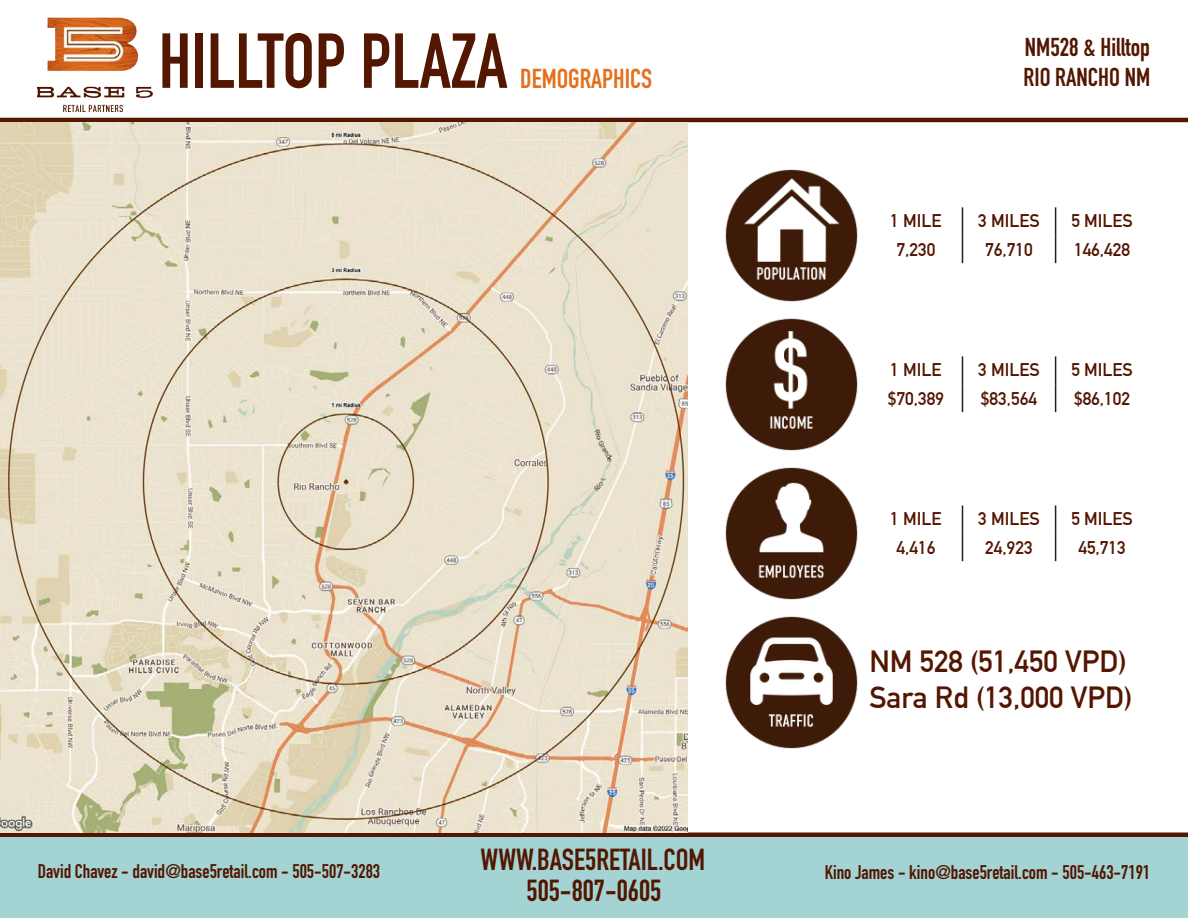
<style>
.page{position:relative;width:1188px;height:918px;background:#fff}
.page>*{position:absolute;margin:0;border:0;box-sizing:border-box;transform-origin:0 0}
.t1{font:700 76.5px "DIN Condensed";color:#531600}
.t2{font:700 30px "DIN Alternate";color:#531600}
.t3{font:700 30px/30.9px "DIN Condensed";color:#531600;text-align:center}
.t4{font:700 27px "DIN Condensed";color:#e4701e}
.t5{font:700 25.5px/30.6px "DIN Condensed";color:#531600}
.t6{font:700 19.5px "DIN Condensed";color:#531600}
.t7{font:700 18px "DIN Alternate";color:#531600}
</style>
<div class="page">
<img style="left:38px;top:17px;width:114px;height:95px">
<hr style="left:0;top:118px;width:1188px;height:4px;background:#531600">
<div style="left:0;top:832px;width:1188px;height:5px;background:#531600"></div>
<div style="left:0;top:837px;width:1188px;height:81px;background:#a3d3d3"></div>
<img style="left:0;top:122px;width:687px;height:710px">
<img style="left:725px;top:169px;width:133px;height:133px">
<img style="left:725px;top:318px;width:133px;height:133px">
<img style="left:725px;top:467px;width:133px;height:133px">
<img style="left:725px;top:616px;width:133px;height:133px">
<svg style="left:962px;top:207px;width:1px;height:56px"></svg>
<svg style="left:1055px;top:207px;width:1px;height:56px"></svg>
<svg style="left:962px;top:356px;width:1px;height:56px"></svg>
<svg style="left:1055px;top:356px;width:1px;height:56px"></svg>
<svg style="left:962px;top:505px;width:1px;height:56px"></svg>
<svg style="left:1055px;top:505px;width:1px;height:56px"></svg>
<h1 class="t1" style="left:159px;top:10px;width:350px">HILLTOP PLAZA</h1>
<p class="t4" style="left:520px;top:61px;width:133px">DEMOGRAPHICS</p>
<p class="t6" style="left:38px;top:858px;width:344px">David Chavez - david@base5retail.com - 505-507-3283</p>
<h2 class="t3" style="left:481px;top:844px;width:226px">WWW.BASE5RETAIL.COM<br>505-807-0605</h2>
<h3 class="t5" style="left:1024px;top:31px;width:128px">NM528 &amp; Hilltop<br>RIO RANCHO NM</h3>
<p class="t7" style="left:890px;top:207px;width:53px">1 MILE</p>
<p class="t7" style="left:978px;top:207px;width:63px">3 MILES</p>
<p class="t7" style="left:1071px;top:207px;width:63px">5 MILES</p>
<p class="t7" style="left:896px;top:236px;width:40px">7,230</p>
<p class="t7" style="left:985px;top:236px;width:49px">76,710</p>
<p class="t7" style="left:1074px;top:236px;width:58px">146,428</p>
<p class="t7" style="left:890px;top:356px;width:53px">1 MILE</p>
<p class="t7" style="left:978px;top:356px;width:63px">3 MILES</p>
<p class="t7" style="left:1071px;top:356px;width:63px">5 MILES</p>
<p class="t7" style="left:888px;top:385px;width:58px">$70,389</p>
<p class="t7" style="left:981px;top:385px;width:58px">$83,564</p>
<p class="t7" style="left:1074px;top:385px;width:58px">$86,102</p>
<p class="t7" style="left:890px;top:505px;width:53px">1 MILE</p>
<p class="t7" style="left:978px;top:505px;width:63px">3 MILES</p>
<p class="t7" style="left:1071px;top:505px;width:63px">5 MILES</p>
<p class="t7" style="left:896px;top:534px;width:40px">4,416</p>
<p class="t7" style="left:985px;top:534px;width:49px">24,923</p>
<p class="t7" style="left:1078px;top:534px;width:49px">45,713</p>
<p class="t2" style="left:869px;top:638px;width:259px">NM 528 (51,450 VPD)</p>
<p class="t2" style="left:869px;top:674px;width:265px">Sara Rd (13,000 VPD)</p>
<p class="t6" style="left:825px;top:859px;width:327px">Kino James - kino@base5retail.com - 505-463-7191</p>
</div>
